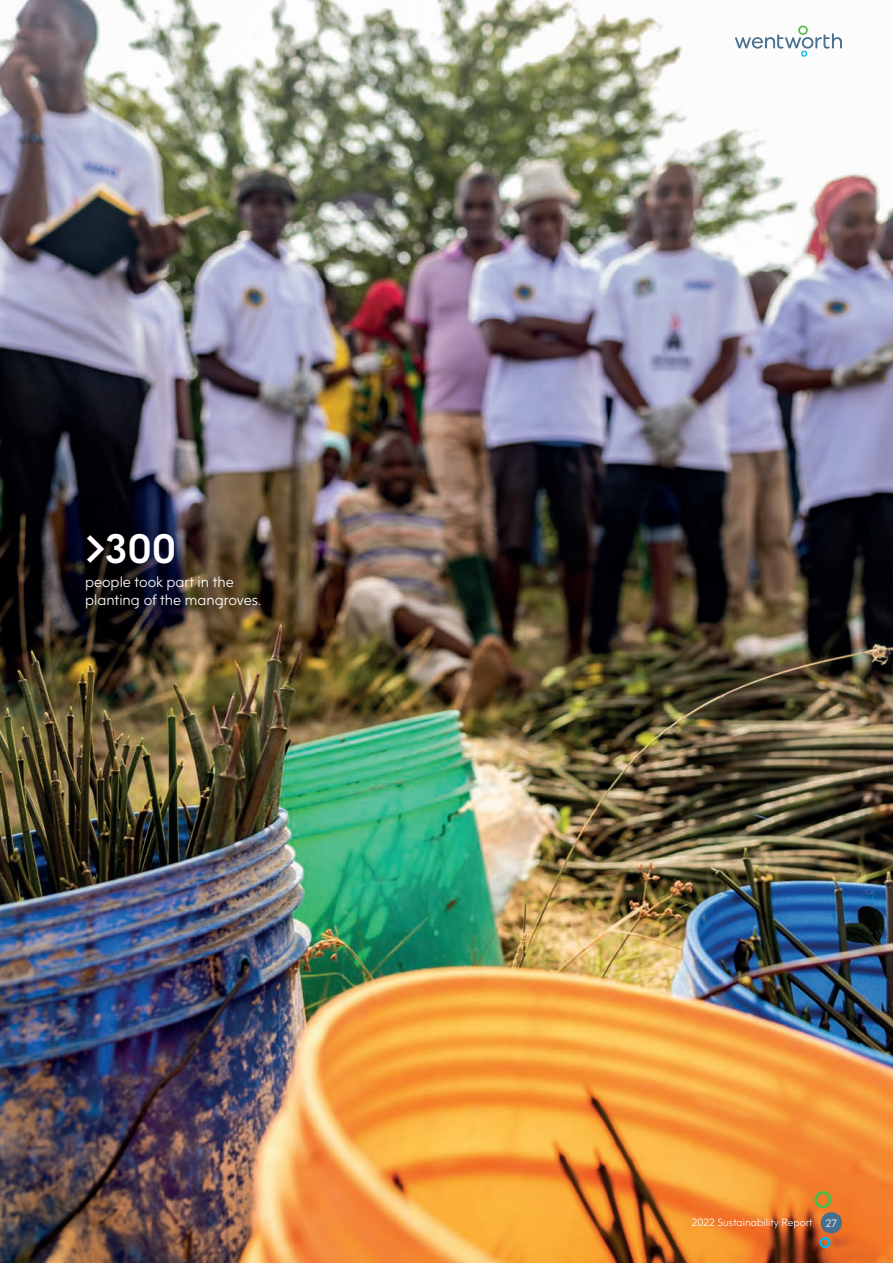
<style>
.page{position:relative;width:893px;height:1263px;background:#fff}
.page>*{position:absolute;margin:0;border:0;box-sizing:border-box;transform-origin:0 0}
.t1{font:700 40.5px "F37 Jan";color:#fff}
.t2{font:300 15px/18px "F37 Jan";color:#fff}
.t3{font:300 10.5px "F37 Jan";color:#fff}
</style>
<div class="page">
<img style="left:0;top:0;width:893px;height:1263px">
<div style="left:821px;top:1212px;width:21px;height:21px;background:#48708e;border-radius:50%"></div>
<svg style="left:814px;top:1191px;width:18px;height:17px"></svg>
<svg style="left:819px;top:1237px;width:11px;height:11px"></svg>
<svg style="left:735px;top:26px;width:107px;height:31px"></svg>
<h1 class="t1" style="left:85px;top:523px;width:93px">&gt;300</h1>
<p class="t2" style="left:85px;top:572px;width:178px">people took part in the planting of the mangroves.</p>
<p class="t3" style="left:692px;top:1216px;width:122px">2022 Sustainability Report</p>
<p class="t3" style="left:826px;top:1216px;width:12px">27</p>
</div>
